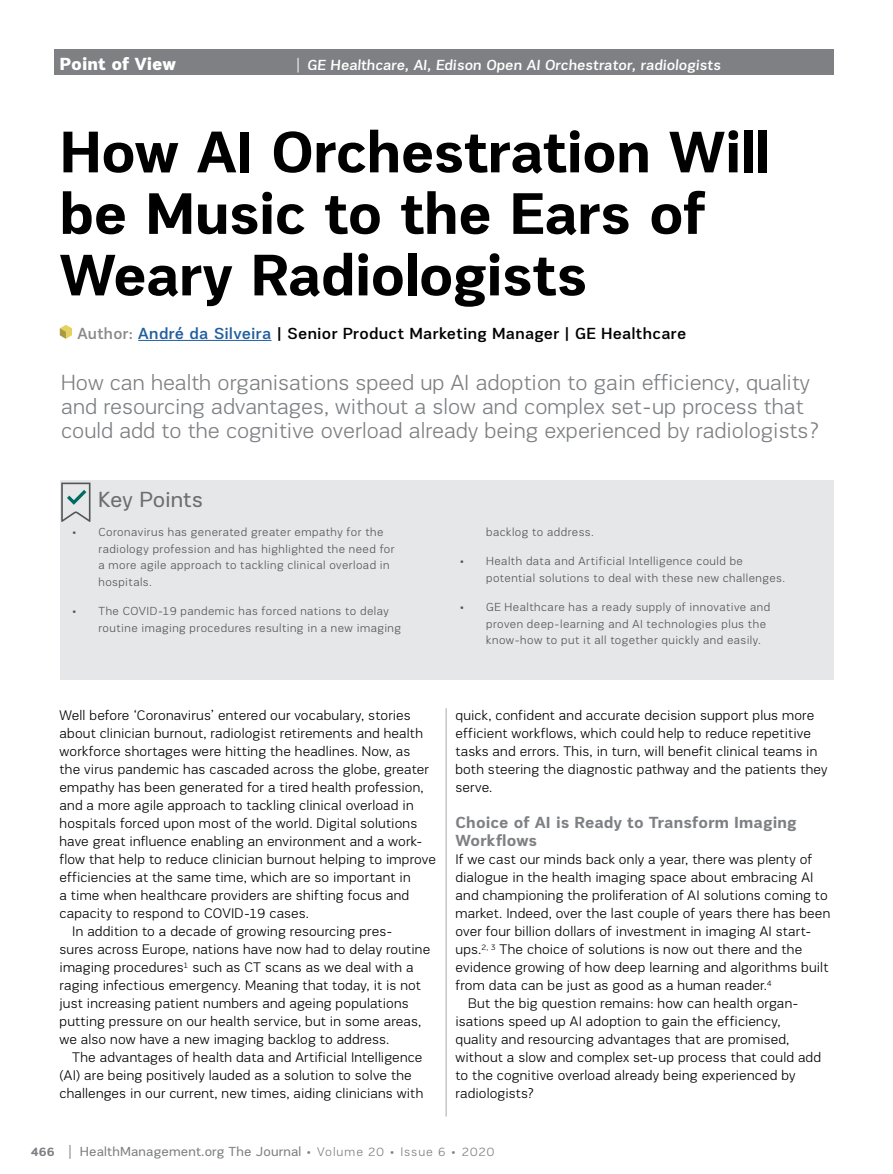
<style>
.page{position:relative;width:893px;height:1174px;background:#fff}
.page>*{position:absolute;margin:0;border:0;box-sizing:border-box;transform-origin:0 0}
.t1{font:700 60px/61.5px "PRC Fidelity";letter-spacing:-.015em;color:#000}
.t2{font:300 22.5px/24px "PRC Fidelity";color:#7e8083}
.t3{font:22.5px "PRC Fidelity";letter-spacing:-.005em;color:#6d6e71}
.t4{font:900 18px "PRC Fidelity";color:#fff}
.t5{font:500 16.5px "PRC Fidelity";letter-spacing:.02em;color:#000}
.t6{font:700 16.5px/18px "PRC Fidelity";letter-spacing:.005em;color:#7e8083}
.t7{font:500 15px "PRC Fidelity";color:#fff}
.t8{font:300 14.25px/18px "PRC Fidelity";letter-spacing:.01em;color:#000}
.t9{font:13.5px "PRC Fidelity";letter-spacing:.01em;color:#7e8083}
.t10{font:700 12.75px "PRC Fidelity";color:#7e8083}
.t11{font:300 12px/16.5px "PRC Fidelity";letter-spacing:.04em;color:#565659}
.s1{color:#888a8c}
.s2{color:#215e9e}
.s3{font-weight:300;font-size:12.75px}
</style>
<div class="page">
<svg style="left:70px;top:1145px;width:1px;height:13px"></svg>
<div style="left:54px;top:49px;width:779px;height:26px;background:#7e8083"></div>
<svg style="left:298px;top:58px;width:1px;height:14px"></svg>
<hr style="left:446px;top:708px;width:1px;height:408px;background:#a7a9ac">
<hr style="left:138px;top:340px;width:133px;height:1px;background:#215e9e">
<svg style="left:60px;top:325px;width:12px;height:14px"></svg>
<div style="left:60px;top:479px;width:773px;height:200px;background:#e6e7e8"></div>
<svg style="left:61px;top:482px;width:30px;height:40px"></svg>
<p class="t4" style="left:60px;top:53px;width:118px">Point of View</p>
<p class="t7" style="left:307px;top:56px;width:416px">GE Healthcare, AI, Edison Open AI Orchestrator, radiologists</p>
<h1 class="t1" style="left:60px;top:120px;width:712px">How AI Orchestration Will be Music to the Ears of<br>Weary Radiologists</h1>
<p class="t5" style="left:77px;top:324px;width:610px"><span class="s1">Author:</span> <span class="s2">André da Silveira</span> | Senior Product Marketing Manager | GE Healthcare</p>
<h2 class="t2" style="left:61px;top:370px;width:761px">How can health organisations speed up AI adoption to gain efficiency, quality and resourcing advantages, without a slow and complex set-up process that could add to the cognitive overload already being experienced by radiologists?</h2>
<h2 class="t3" style="left:98px;top:486px;width:106px">Key Points</h2>
<p class="t11" style="left:98px;top:524px;width:298px;text-indent:-27px">• Coronavirus has generated greater empathy for the radiology profession and has highlighted the need for a more agile approach to tackling clinical overload in hospitals.</p>
<p class="t11" style="left:98px;top:602px;width:304px;text-indent:-27px">• The COVID-19 pandemic has forced nations to delay routine imaging procedures resulting in a new imaging</p>
<p class="t11" style="left:486px;top:524px;width:109px">backlog to address.</p>
<p class="t11" style="left:486px;top:553px;width:300px;text-indent:-27px">• Health data and Artificial Intelligence could be potential solutions to deal with these new challenges.</p>
<p class="t11" style="left:486px;top:599px;width:286px;text-indent:-27px">• GE Healthcare has a ready supply of innovative and proven deep-learning and AI technologies plus the know-how to put it all together quickly and easily.</p>
<p class="t8" style="left:60px;top:706px;width:353px">Well before ‘Coronavirus’ entered our vocabulary, stories</p>
<p class="t8" style="left:60px;top:724px;width:365px">about clinician burnout, radiologist retirements and health</p>
<p class="t8" style="left:60px;top:742px;width:352px">workforce shortages were hitting the headlines. Now, as</p>
<p class="t8" style="left:60px;top:760px;width:371px">the virus pandemic has cascaded across the globe, greater</p>
<p class="t8" style="left:60px;top:778px;width:366px">empathy has been generated for a tired health profession,</p>
<p class="t8" style="left:60px;top:796px;width:356px">and a more agile approach to tackling clinical overload in</p>
<p class="t8" style="left:60px;top:814px;width:359px">hospitals forced upon most of the world. Digital solutions</p>
<p class="t8" style="left:60px;top:832px;width:365px">have great influence enabling an environment and a work-</p>
<p class="t8" style="left:60px;top:850px;width:378px">flow that help to reduce clinician burnout helping to improve</p>
<p class="t8" style="left:60px;top:868px;width:353px">efficiencies at the same time, which are so important in</p>
<p class="t8" style="left:60px;top:886px;width:351px">a time when healthcare providers are shifting focus and</p>
<p class="t8" style="left:60px;top:904px;width:251px">capacity to respond to COVID-19 cases.</p>
<p class="t8" style="left:72px;top:922px;width:322px">In addition to a decade of growing resourcing pres-</p>
<p class="t8" style="left:60px;top:940px;width:372px">sures across Europe, nations have now had to delay routine</p>
<p class="t8" style="left:60px;top:958px;width:355px">imaging procedures<sup>1</sup> such as CT scans as we deal with a</p>
<p class="t8" style="left:60px;top:976px;width:363px">raging infectious emergency. Meaning that today, it is not</p>
<p class="t8" style="left:60px;top:994px;width:351px">just increasing patient numbers and ageing populations</p>
<p class="t8" style="left:60px;top:1012px;width:363px">putting pressure on our health service, but in some areas,</p>
<p class="t8" style="left:60px;top:1030px;width:331px">we also now have a new imaging backlog to address.</p>
<p class="t8" style="left:72px;top:1048px;width:352px">The advantages of health data and Artificial Intelligence</p>
<p class="t8" style="left:60px;top:1066px;width:354px">(AI) are being positively lauded as a solution to solve the</p>
<p class="t8" style="left:60px;top:1084px;width:365px">challenges in our current, new times, aiding clinicians with</p>
<p class="t8" style="left:455px;top:706px;width:374px">quick, confident and accurate decision support plus more efficient workflows, which could help to reduce repetitive tasks and errors. This, in turn, will benefit clinical teams in both steering the diagnostic pathway and the patients they serve.</p>
<p class="t6" style="left:455px;top:813px;width:343px">Choice of AI is Ready to Transform Imaging<br>Workflows</p>
<p class="t8" style="left:455px;top:850px;width:358px">If we cast our minds back only a year, there was plenty of</p>
<p class="t8" style="left:455px;top:868px;width:359px">dialogue in the health imaging space about embracing AI</p>
<p class="t8" style="left:455px;top:886px;width:374px">and championing the proliferation of AI solutions coming to</p>
<p class="t8" style="left:455px;top:904px;width:376px">market. Indeed, over the last couple of years there has been</p>
<p class="t8" style="left:455px;top:922px;width:358px">over four billion dollars of investment in imaging AI start-</p>
<p class="t8" style="left:455px;top:940px;width:348px">ups.<sup>2,</sup> <sup>3</sup> The choice of solutions is now out there and the</p>
<p class="t8" style="left:455px;top:958px;width:374px">evidence growing of how deep learning and algorithms built</p>
<p class="t8" style="left:455px;top:976px;width:318px">from data can be just as good as a human reader.<sup>4</sup></p>
<p class="t8" style="left:468px;top:994px;width:332px">But the big question remains: how can health organ-</p>
<p class="t8" style="left:455px;top:1012px;width:326px">isations speed up AI adoption to gain the efficiency,</p>
<p class="t8" style="left:455px;top:1030px;width:335px">quality and resourcing advantages that are promised,</p>
<p class="t8" style="left:455px;top:1048px;width:367px">without a slow and complex set-up process that could add</p>
<p class="t8" style="left:455px;top:1066px;width:341px">to the cognitive overload already being experienced by</p>
<p class="t8" style="left:455px;top:1084px;width:81px">radiologists?</p>
<p class="t10" style="left:31px;top:1144px;width:25px">466</p>
<p class="t9" style="left:80px;top:1144px;width:416px">HealthManagement.org The Journal <span class="s3">• Volume 20 • Issue 6 • 2020</span></p>
</div>
